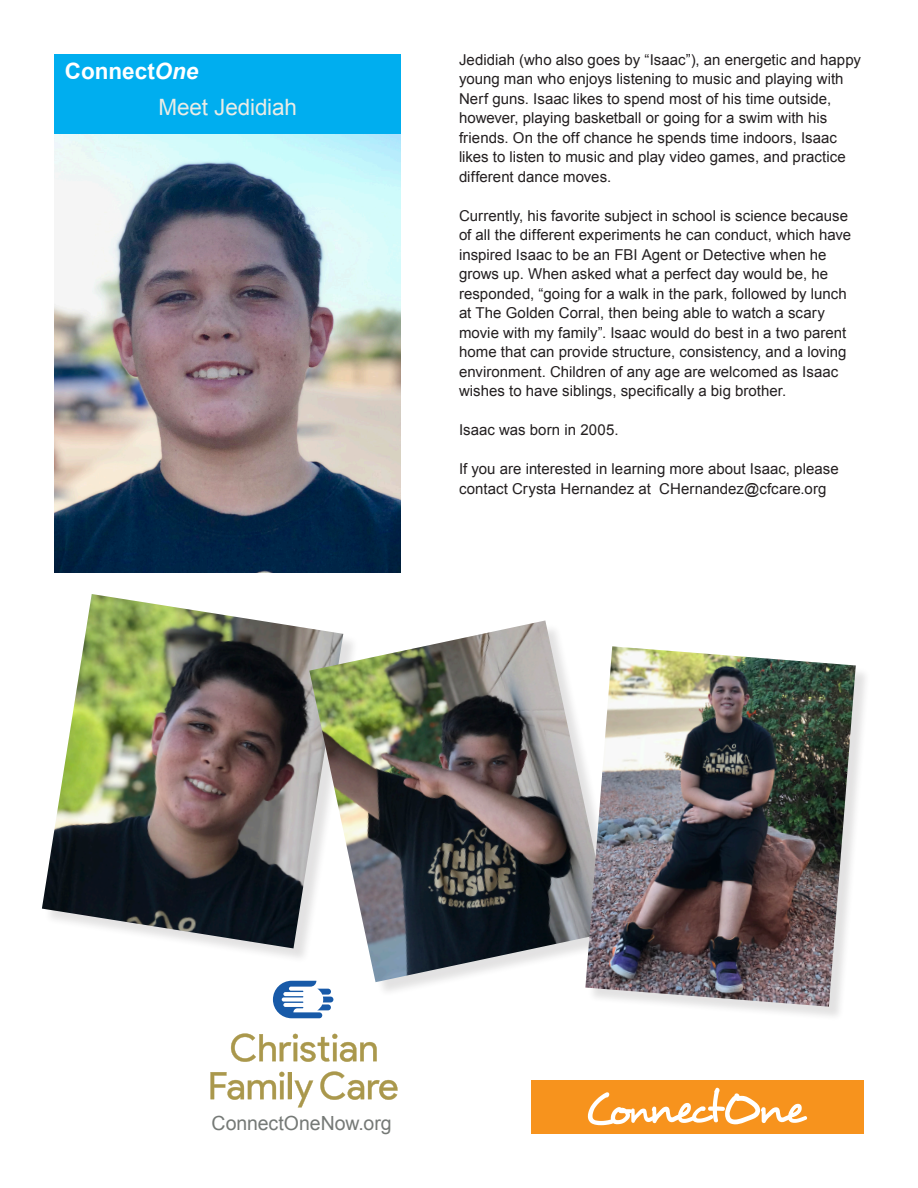
<style>
.page{position:relative;width:918px;height:1188px;background:#fff}
.page>*{position:absolute;margin:0;border:0;box-sizing:border-box;transform-origin:0 0}
.t1{font:22.5px "Arial";letter-spacing:-.005em;color:#eaece6}
.t2{font:700 22.5px "Arial";color:#fff}
.t3{font:19.5px "Arial";letter-spacing:-.005em;color:#757976}
.t4{font:15px/19.5px "Arial";letter-spacing:.005em;color:#231f20}
.s1{font-style:italic}
</style>
<div class="page">
<div style="left:531px;top:1081px;width:333px;height:53px;background:#f7931d"></div>
<svg style="left:588px;top:1088px;width:219px;height:37px"></svg>
<div style="left:54px;top:55px;width:347px;height:79px;background:#00aeef"></div>
<img style="left:54px;top:134px;width:347px;height:438px">
<div style="left:44px;top:596px;width:315px;height:368px;background:#231f20;opacity:.13"></div>
<img style="left:42px;top:594px;width:301px;height:354px">
<div style="left:311px;top:622px;width:316px;height:376px;background:#231f20;opacity:.13"></div>
<img style="left:309px;top:620px;width:303px;height:362px">
<div style="left:588px;top:649px;width:283px;height:373px;background:#231f20;opacity:.13"></div>
<img style="left:585px;top:646px;width:271px;height:361px">
<svg style="left:273px;top:981px;width:60px;height:37px"></svg>
<svg style="left:231px;top:1033px;width:146px;height:29px"></svg>
<svg style="left:210px;top:1072px;width:74px;height:28px"></svg>
<hr style="left:288px;top:1072px;width:4px;height:27px;background:#aa984c">
<svg style="left:294px;top:1081px;width:19px;height:26px"></svg>
<svg style="left:320px;top:1071px;width:78px;height:29px"></svg>
<p class="t2" style="left:65px;top:56px;width:135px">Connect<span class="s1">One</span></p>
<p class="t1" style="left:158px;top:92px;width:140px">Meet Jedidiah</p>
<p class="t4" style="left:459px;top:50px;width:403px">Jedidiah (who also goes by “Isaac”), an energetic and happy young man who enjoys listening to music and playing with Nerf guns. Isaac likes to spend most of his time outside, however, playing basketball or going for a swim with his friends. On the off chance he spends time indoors, Isaac likes to listen to music and play video games, and practice different dance moves.</p>
<p class="t4" style="left:459px;top:206px;width:394px">Currently, his favorite subject in school is science because of all the different experiments he can conduct, which have inspired Isaac to be an FBI Agent or Detective when he grows up. When asked what a perfect day would be, he responded, “going for a walk in the park, followed by lunch</p>
<p class="t4" style="left:459px;top:304px;width:367px">at The Golden Corral, then being able to watch a scary</p>
<p class="t4" style="left:459px;top:323px;width:389px">movie with my family”. Isaac would do best in a two parent home that can provide structure, consistency, and a loving environment. Children of any age are welcomed as Isaac wishes to have siblings, specifically a big brother.</p>
<p class="t4" style="left:459px;top:421px;width:161px">Isaac was born in 2005.</p>
<p class="t4" style="left:459px;top:460px;width:381px">If you are interested in learning more about Isaac, please contact Crysta Hernandez at CHernandez@cfcare.org</p>
<p class="t3" style="left:212px;top:1110px;width:182px">ConnectOneNow.org</p>
</div>
